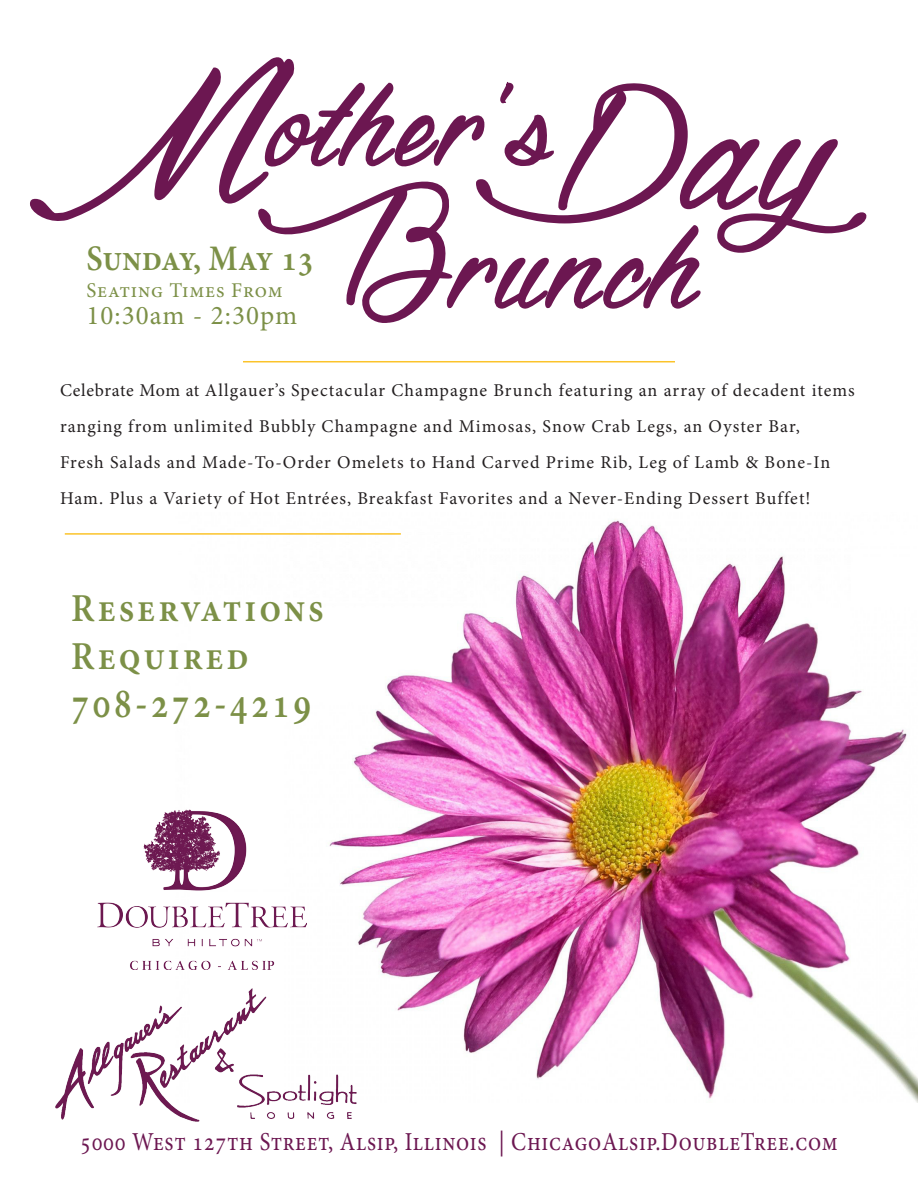
<style>
.page{position:relative;width:918px;height:1188px;background:#fff}
.page>*{position:absolute;margin:0;border:0;box-sizing:border-box;transform-origin:0 0}
.t1{font:257.25px "Dragonis Coming";letter-spacing:.03em;color:#6c1751}
.t2{font:600 43.5px "Minion Pro";letter-spacing:.08em;color:#7c9047;scale:.83 1}
.t3{font:600 39.6px/48px "Minion Pro";letter-spacing:.08em;color:#7c9047;scale:.91 1}
.t4{font:600 36px "Minion Pro";color:#7c9047;scale:.92 1}
.t5{font:27px "Minion Pro";letter-spacing:.04em;color:#7c9047}
.t6{font:25.8px "Minion Pro";letter-spacing:.03em;color:#6c1751;scale:.87 1}
.t7{font:21px "Minion Pro";letter-spacing:.04em;color:#7c9047}
.t8{font:18px/36px "Minion Pro";letter-spacing:.055em;color:#231f20}
.s1{font-size:432px}
.s2{font-size:366px}
.s3{font-size:365.55px}
</style>
<div class="page">
<img style="left:176px;top:519px;width:742px;height:583px">
<svg style="left:30px;top:57px;width:264px;height:164px"></svg>
<svg style="left:259px;top:74px;width:608px;height:289px"></svg>
<hr style="left:243px;top:361px;width:432px;height:1px;background:#fbc32a">
<img style="left:56px;top:988px;width:300px;height:133px">
<img style="left:98px;top:809px;width:208px;height:160px">
<hr style="left:65px;top:533px;width:336px;height:2px;background:#fbc32a">
<h1 class="t1" style="left:93px;top:-75px;width:732px"><span class="s1">M</span>other’s<span class="s2">Day</span></h1>
<h1 class="t1" style="left:280px;top:67px;width:418px"><span class="s3">B</span>runch</h1>
<h3 class="t4" style="left:86px;top:234px;width:249px">Sunday, May 13</h3>
<p class="t7" style="left:86px;top:276px;width:198px">Seating Times From</p>
<h3 class="t5" style="left:86px;top:297px;width:212px">10:30am - 2:30pm</h3>
<p class="t8" style="left:60px;top:373px;width:796px">Celebrate Mom at Allgauer’s Spectacular Champagne Brunch featuring an array of decadent items ranging from unlimited Bubbly Champagne and Mimosas, Snow Crab Legs, an Oyster Bar,<br>Fresh Salads and Made-To-Order Omelets to Hand Carved Prime Rib, Leg of Lamb &amp; Bone-In Ham. Plus a Variety of Hot Entrées, Breakfast Favorites and a Never-Ending Dessert Buffet!</p>
<h3 class="t3" style="left:71px;top:585px;width:279px">Reservations<br>Required</h3>
<h2 class="t2" style="left:71px;top:673px;width:291px">708-272-4219</h2>
<h3 class="t6" style="left:80px;top:1125px;width:873px">5000 West 127th Street, Alsip, Illinois | ChicagoAlsip.DoubleTree.com</h3>
</div>
